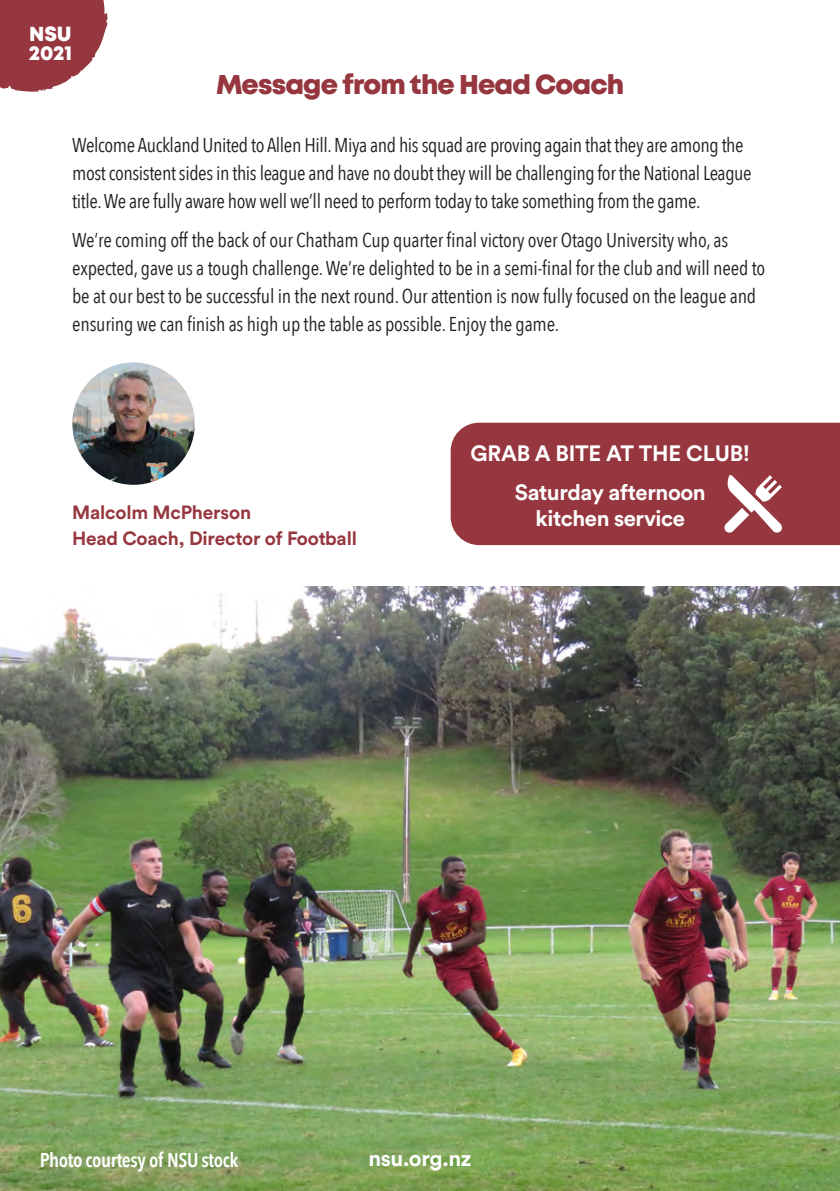
<style>
.page{position:relative;width:840px;height:1191px;background:#fff}
.page>*{position:absolute;margin:0;border:0;box-sizing:border-box;transform-origin:0 0}
.t1{font:800 27px "Mont";letter-spacing:-.03em;color:#96373f}
.t2{font:700 22px/26px "Circular Std";letter-spacing:-.02em;color:#fff;text-align:center}
.t3{font:800 20.2px "Mont";letter-spacing:-.01em;color:#fff}
.Body_Copy_1{font:20px/28px "Avenir Next Condensed";letter-spacing:-.01em;color:#231f20}
.t4{font:600 20px "Avenir Next Condensed";letter-spacing:-.02em;color:#fff}
.Body_Copy_1-2{font:700 19px/26px "Circular Std";letter-spacing:-.01em;color:#96373f}
</style>
<div class="page">
<div style="left:450px;top:423px;width:389px;height:122px;background:#96373f"></div>
<svg style="left:724px;top:475px;width:57px;height:57px"></svg>
<img style="left:0;top:587px;width:839px;height:604px">
<svg style="left:0;top:0;width:108px;height:92px;background:#a6555c"></svg>
<img style="left:72px;top:362px;width:123px;height:123px;border-radius:61px">
<p class="t3" style="left:29px;top:24px;width:44px">NSU</p>
<p class="t3" style="left:29px;top:43px;width:45px">2021</p>
<p class="t1" style="left:216px;top:71px;width:409px">Message from the Head Coach</p>
<p class="Body_Copy_1" style="left:72px;top:130px;width:680px">Welcome Auckland United to Allen Hill. Miya and his squad are proving again that they are among the most consistent sides in this league and have no doubt they will be challenging for the National League title. We are fully aware how well we’ll need to perform today to take something from the game.</p>
<p class="Body_Copy_1" style="left:72px;top:225px;width:694px">We’re coming off the back of our Chatham Cup quarter final victory over Otago University who, as expected, gave us a tough challenge. We’re delighted to be in a semi-final for the club and will need to be at our best to be successful in the next round. Our attention is now fully focused on the league and ensuring we can finish as high up the table as possible. Enjoy the game.</p>
<p class="Body_Copy_1-2" style="left:72px;top:499px;width:286px">Malcolm McPherson<br>Head Coach, Director of Football</p>
<p class="t2" style="left:470px;top:440px;width:281px">GRAB A BITE AT THE CLUB!</p>
<p class="t2" style="left:514px;top:479px;width:192px">Saturday afternoon kitchen service</p>
<p class="t4" style="left:40px;top:1143px;width:200px">Photo courtesy of NSU stock</p>
<p class="t2" style="left:368px;top:1144px;width:104px">nsu.org.nz</p>
</div>
